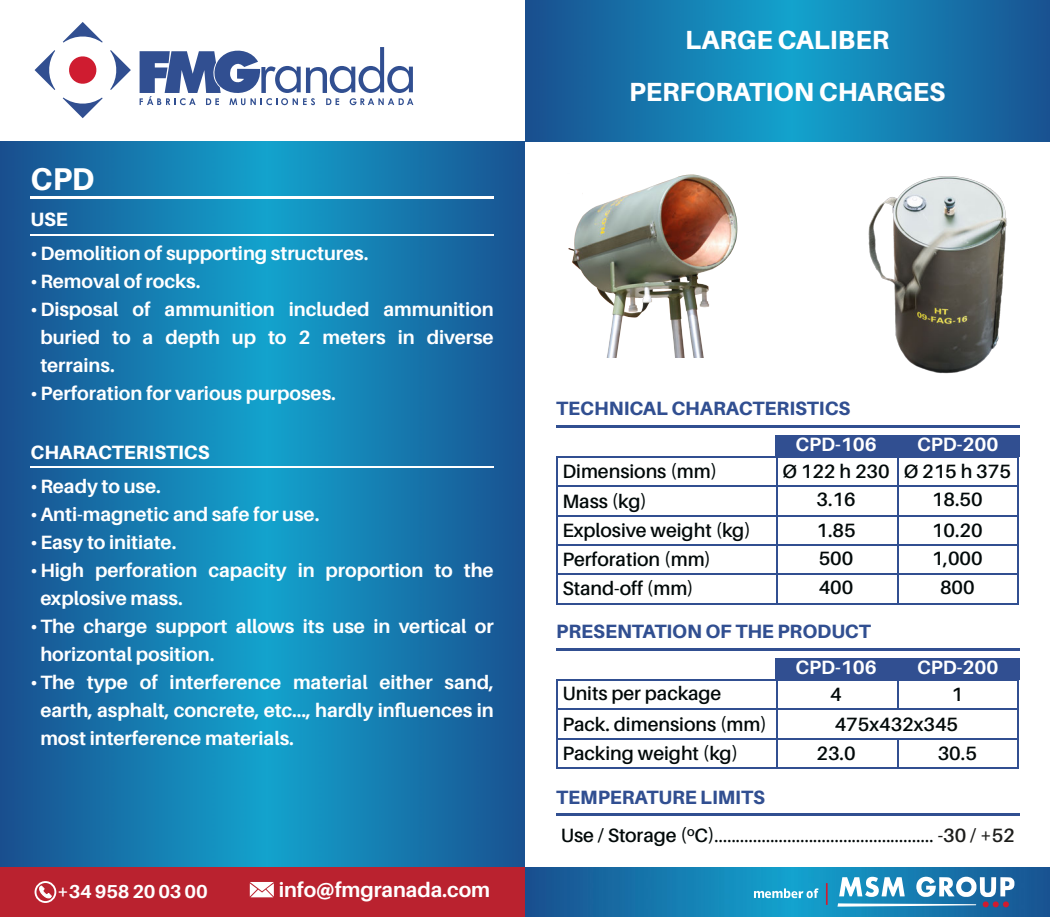
<style>
.page{position:relative;width:1050px;height:917px;background:#fff}
.page>*{position:absolute;margin:0;border:0;box-sizing:border-box;transform-origin:0 0}
.t1{font:800 31.5px "Aileron";color:#fff}
.t2{font:800 26.25px/51.6px "Aileron";letter-spacing:-.005em;color:#fff;text-align:center}
.t3{font:700 20.74px "Aileron";letter-spacing:-.005em;color:#fff}
.t4{font:700 19.25px/28px "Aileron";color:#fff}
.t5{font:600 19.25px "Aileron";color:#020909}
.t6{font:19.25px "Aileron";color:#020909}
.t7{font:800 19.25px "Aileron";color:#314f91}
.t8{font:800 19.25px "Aileron";color:#fff}
.t9{font:700 18.72px "Aileron";letter-spacing:-.01em;color:#fff}
.s1{font-weight:600}
.s2{font-weight:600;color:#1d1d1b}
</style>
<div class="page">
<img style="left:0;top:142px;width:525px;height:724px">
<img style="left:525px;top:0;width:525px;height:142px">
<img style="left:525px;top:867px;width:525px;height:49px">
<div style="left:0;top:866px;width:525px;height:50px;background:#ba222f"></div>
<svg style="left:250px;top:882px;width:24px;height:14px"></svg>
<svg style="left:39px;top:885px;width:12px;height:12px"></svg>
<div style="left:35px;top:880px;width:21px;height:22px;border:2px solid #fff;border-radius:50%"></div>
<svg style="left:837px;top:876px;width:177px;height:30px"></svg>
<hr style="left:826px;top:882px;width:2px;height:22px;background:#cf1c30">
<svg style="left:754px;top:888px;width:64px;height:9px"></svg>
<svg style="left:35px;top:22px;width:96px;height:96px"></svg>
<svg style="left:140px;top:47px;width:273px;height:58px"></svg>
<hr style="left:31px;top:234px;width:463px;height:1px;background:#fff">
<hr style="left:31px;top:466px;width:463px;height:1px;background:#fff">
<hr style="left:31px;top:196px;width:463px;height:3px;background:#fff">
<hr style="left:556px;top:425px;width:464px;height:2px;background:#314f91">
<hr style="left:557px;top:485px;width:462px;height:2px;background:#314f91">
<hr style="left:557px;top:602px;width:462px;height:2px;background:#314f91">
<hr style="left:557px;top:514px;width:462px;height:2px;background:#314f91">
<hr style="left:557px;top:543px;width:462px;height:2px;background:#314f91">
<hr style="left:557px;top:573px;width:462px;height:2px;background:#314f91">
<hr style="left:897px;top:456px;width:2px;height:148px;background:#314f91">
<hr style="left:776px;top:456px;width:2px;height:148px;background:#314f91">
<hr style="left:1017px;top:453px;width:2px;height:151px;background:#314f91">
<hr style="left:556px;top:455px;width:462px;height:2px;background:#314f91">
<hr style="left:556px;top:456px;width:2px;height:148px;background:#314f91">
<hr style="left:556px;top:647px;width:464px;height:3px;background:#314f91">
<hr style="left:557px;top:708px;width:462px;height:2px;background:#314f91">
<hr style="left:557px;top:737px;width:462px;height:2px;background:#314f91">
<hr style="left:557px;top:767px;width:462px;height:2px;background:#314f91">
<hr style="left:776px;top:679px;width:2px;height:89px;background:#314f91">
<hr style="left:897px;top:738px;width:2px;height:30px;background:#314f91">
<hr style="left:556px;top:678px;width:462px;height:2px;background:#314f91">
<div style="left:776px;top:658px;width:121px;height:21px;background:#314f91"></div>
<div style="left:897px;top:658px;width:122px;height:21px;background:#314f91"></div>
<hr style="left:897px;top:679px;width:2px;height:30px;background:#314f91">
<hr style="left:556px;top:679px;width:2px;height:89px;background:#314f91">
<hr style="left:1017px;top:677px;width:2px;height:91px;background:#314f91">
<img style="left:568px;top:174px;width:170px;height:183px">
<img style="left:868px;top:176px;width:139px;height:198px">
<div style="left:776px;top:435px;width:121px;height:21px;background:#314f91"></div>
<div style="left:897px;top:435px;width:122px;height:21px;background:#314f91"></div>
<hr style="left:556px;top:812px;width:464px;height:3px;background:#314f91">
<h1 class="t1" style="left:31px;top:159px;width:65px">CPD</h1>
<p class="t8" style="left:31px;top:208px;width:39px">USE</p>
<p class="t4" style="left:31px;top:238px;width:339px">• Demolition of supporting structures.</p>
<p class="t4" style="left:31px;top:266px;width:171px">• Removal of rocks.</p>
<p class="t4" style="left:40px;top:294px;width:455px;text-align:justify;text-indent:-10px">• Disposal of ammunition included ammunition buried to a depth up to 2 meters in diverse terrains.</p>
<p class="t4" style="left:31px;top:378px;width:307px">• Perforation for various purposes.</p>
<p class="t8" style="left:31px;top:440px;width:181px">CHARACTERISTICS</p>
<p class="t4" style="left:31px;top:471px;width:132px">• Ready to use.</p>
<p class="t4" style="left:31px;top:499px;width:290px">• Anti-magnetic and safe for use.</p>
<p class="t4" style="left:31px;top:527px;width:147px">• Easy to initiate.</p>
<p class="t4" style="left:40px;top:555px;width:455px;text-indent:-10px">• High perforation capacity in proportion to the explosive mass.</p>
<p class="t4" style="left:40px;top:611px;width:455px;text-indent:-10px">• The charge support allows its use in vertical or horizontal position.</p>
<p class="t4" style="left:40px;top:667px;width:455px;text-align:justify;text-indent:-10px">• The type of interference material either sand, earth, asphalt, concrete, etc..., hardly influences in most interference materials.</p>
<p class="t9" style="left:57px;top:879px;width:152px">+34 958 20 03 00</p>
<p class="t3" style="left:279px;top:876px;width:213px">info@fmgranada.com</p>
<h2 class="t2" style="left:629px;top:14px;width:318px">LARGE CALIBER<br>PERFORATION CHARGES</h2>
<p class="t7" style="left:556px;top:396px;width:296px">TECHNICAL CHARACTERISTICS</p>
<p class="t4" style="left:795px;top:430px;width:83px">CPD-106</p>
<p class="t4" style="left:917px;top:430px;width:83px">CPD-200</p>
<p class="t5" style="left:562px;top:459px;width:156px">Dimensions (mm)</p>
<p class="t5" style="left:782px;top:459px;width:230px">Ø 122 h 230 Ø 215 h 375</p>
<p class="t5" style="left:562px;top:488px;width:86px">Mass (kg)</p>
<p class="t5" style="left:817px;top:487px;width:41px">3.16</p>
<p class="t5" style="left:932px;top:487px;width:52px">18.50</p>
<p class="t5" style="left:562px;top:518px;width:190px">Explosive weight (kg)</p>
<p class="t5" style="left:817px;top:517px;width:41px">1.85</p>
<p class="t5" style="left:932px;top:517px;width:52px">10.20</p>
<p class="t5" style="left:562px;top:546px;width:150px">Perforation (mm)</p>
<p class="t5" style="left:819px;top:546px;width:36px">500</p>
<p class="t5" style="left:932px;top:546px;width:52px">1,000</p>
<p class="t5" style="left:562px;top:575px;width:133px">Stand-off (mm)</p>
<p class="t5" style="left:819px;top:575px;width:36px">400</p>
<p class="t5" style="left:940px;top:575px;width:36px">800</p>
<p class="t7" style="left:556px;top:619px;width:316px">PRESENTATION OF THE PRODUCT</p>
<p class="t4" style="left:795px;top:653px;width:83px">CPD-106</p>
<p class="t4" style="left:917px;top:653px;width:83px">CPD-200</p>
<p class="t5" style="left:562px;top:681px;width:161px">Units per package</p>
<p class="t5" style="left:830px;top:681px;width:13px">4</p>
<p class="t5" style="left:952px;top:681px;width:13px">1</p>
<p class="t5" style="left:562px;top:712px;width:206px">Pack. dimensions (mm)</p>
<p class="t5" style="left:835px;top:711px;width:125px">475x432x345</p>
<p class="t5" style="left:562px;top:741px;width:177px">Packing weight (kg)</p>
<p class="t5" style="left:817px;top:740px;width:41px">23.0</p>
<p class="t5" style="left:938px;top:740px;width:41px">30.5</p>
<p class="t7" style="left:556px;top:785px;width:210px">TEMPERATURE LIMITS</p>
<p class="t6" style="left:561px;top:823px;width:456px"><span class="s1">Use / Storage (</span><sup>o</sup><span class="s1">C)</span>................................................... <span class="s2">-30 / +52</span></p>
</div>
